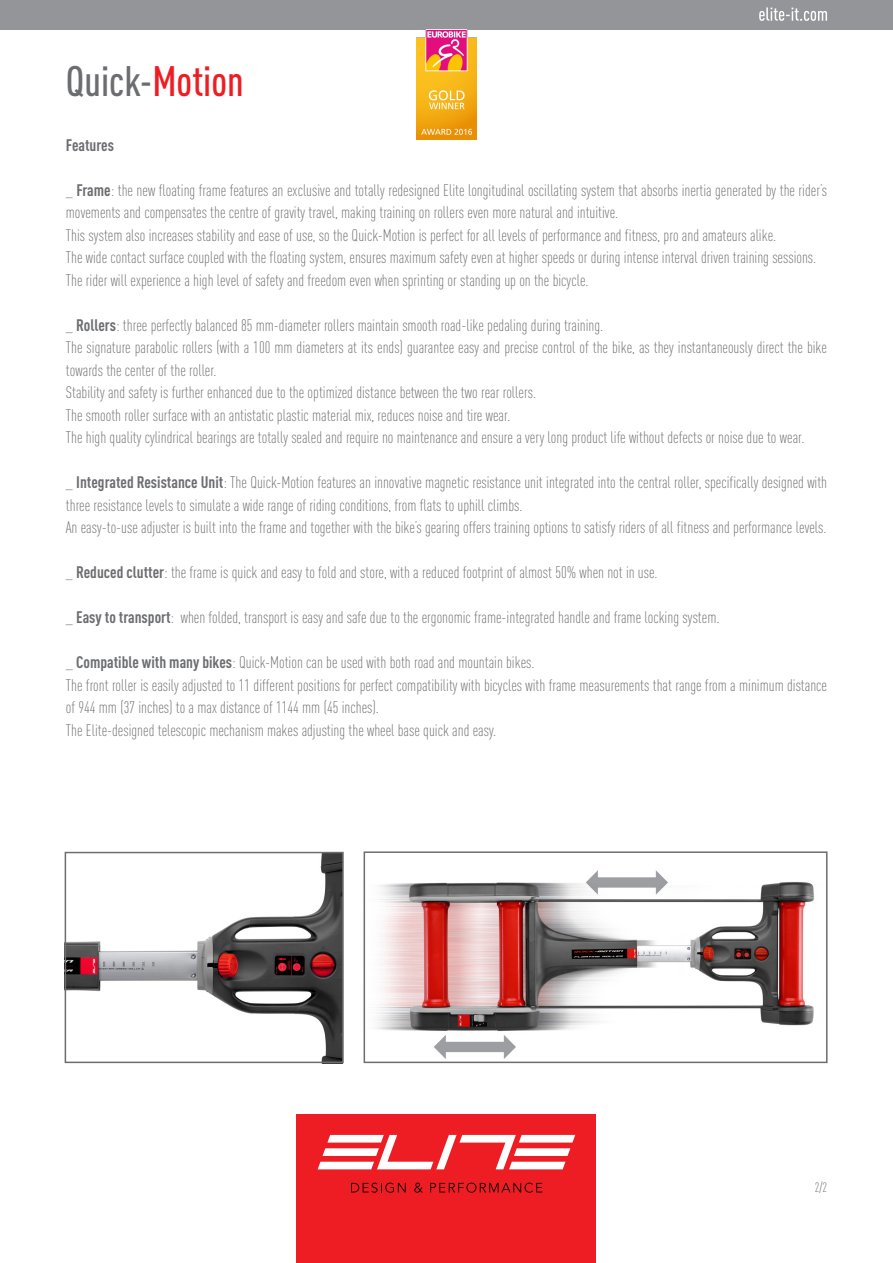
<style>
.page{position:relative;width:893px;height:1263px;background:#fff}
.page>*{position:absolute;margin:0;border:0;box-sizing:border-box;transform-origin:0 0}
.t1{font:500 42px "DIN Cond";color:#6c6d70}
.t2{font:300 16.5px/22.5px "DIN Cond";color:#6c6d70}
.t3{font:700 16.5px "DIN Cond";color:#6c6d70}
.t4{font:300 13.5px "DIN Cond";color:#6c6d70}
.s1{color:#ee1d23}
.s2{font-weight:700}
</style>
<div class="page">
<div style="left:297px;top:1114px;width:299px;height:149px;background:#ee1d23"></div>
<svg style="left:318px;top:1135px;width:257px;height:34px"></svg>
<svg style="left:351px;top:1182px;width:55px;height:11px"></svg>
<svg style="left:414px;top:1182px;width:9px;height:11px"></svg>
<svg style="left:430px;top:1182px;width:112px;height:11px"></svg>
<div style="left:0;top:0;width:893px;height:30px;background:#939598"></div>
<svg style="left:759px;top:7px;width:68px;height:14px"></svg>
<img style="left:416px;top:30px;width:61px;height:109px">
<img style="left:68px;top:855px;width:273px;height:205px">
<img style="left:375px;top:870px;width:440px;height:189px">
<div style="left:364px;top:851px;width:463px;height:212px;border:2px solid #6c6d70"></div>
<div style="left:65px;top:852px;width:279px;height:211px;border:2px solid #6c6d70"></div>
<h1 class="t1" style="left:66px;top:56px;width:179px">Quick-<span class="s1">Motion</span></h1>
<p class="t3" style="left:66px;top:135px;width:50px">Features</p>
<p class="t2" style="left:66px;top:179px;width:763px">_ <span class="s2">Frame</span>: the new floating frame features an exclusive and totally redesigned Elite longitudinal oscillating system that absorbs inertia generated by the rider’s movements and compensates the centre of gravity travel, making training on rollers even more natural and intuitive.</p>
<p class="t2" style="left:66px;top:224px;width:712px">This system also increases stability and ease of use, so the Quick-Motion is perfect for all levels of performance and fitness, pro and amateurs alike.</p>
<p class="t2" style="left:66px;top:246px;width:752px">The wide contact surface coupled with the floating system, ensures maximum safety even at higher speeds or during intense interval driven training sessions.</p>
<p class="t2" style="left:66px;top:269px;width:524px">The rider will experience a high level of safety and freedom even when sprinting or standing up on the bicycle.</p>
<p class="t2" style="left:66px;top:314px;width:539px">_ <span class="s2">Rollers</span>: three perfectly balanced 85 mm-diameter rollers maintain smooth road-like pedaling during training.</p>
<p class="t2" style="left:66px;top:336px;width:763px">The signature parabolic rollers (with a 100 mm diameters at its ends) guarantee easy and precise control of the bike, as they instantaneously direct the bike towards the center of the roller.</p>
<p class="t2" style="left:66px;top:381px;width:472px">Stability and safety is further enhanced due to the optimized distance between the two rear rollers.</p>
<p class="t2" style="left:66px;top:404px;width:446px">The smooth roller surface with an antistatic plastic material mix, reduces noise and tire wear.</p>
<p class="t2" style="left:66px;top:426px;width:740px">The high quality cylindrical bearings are totally sealed and require no maintenance and ensure a very long product life without defects or noise due to wear.</p>
<p class="t2" style="left:66px;top:471px;width:763px">_ <span class="s2">Integrated Resistance Unit</span>: The Quick-Motion features an innovative magnetic resistance unit integrated into the central roller, specifically designed with three resistance levels to simulate a wide range of riding conditions, from flats to uphill climbs.</p>
<p class="t2" style="left:66px;top:516px;width:762px">An easy-to-use adjuster is built into the frame and together with the bike’s gearing offers training options to satisfy riders of all fitness and performance levels.</p>
<p class="t2" style="left:66px;top:561px;width:593px">_ <span class="s2">Reduced clutter</span>: the frame is quick and easy to fold and store, with a reduced footprint of almost 50% when not in use.</p>
<p class="t2" style="left:66px;top:606px;width:655px">_ <span class="s2">Easy to transport</span>: when folded, transport is easy and safe due to the ergonomic frame-integrated handle and frame locking system.</p>
<p class="t2" style="left:66px;top:651px;width:470px">_ <span class="s2">Compatible with many bikes</span>: Quick-Motion can be used with both road and mountain bikes.</p>
<p class="t2" style="left:66px;top:674px;width:763px">The front roller is easily adjusted to 11 different positions for perfect compatibility with bicycles with frame measurements that range from a minimum distance of 944 mm (37 inches) to a max distance of 1144 mm (45 inches).</p>
<p class="t2" style="left:66px;top:719px;width:432px">The Elite-designed telescopic mechanism makes adjusting the wheel base quick and easy.</p>
<p class="t4" style="left:815px;top:1180px;width:14px">2/2</p>
</div>
